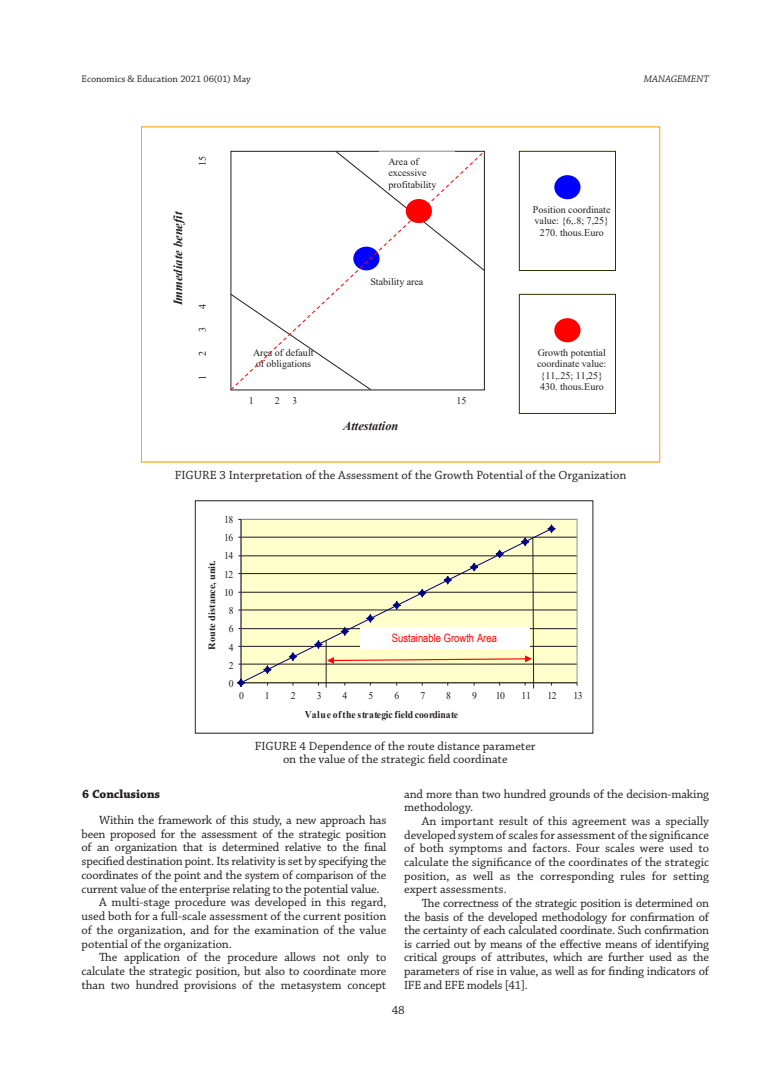
<style>
.page{position:relative;width:780px;height:1088px;background:#fff}
.page>*{position:absolute;margin:0;border:0;box-sizing:border-box;transform-origin:0 0}
.ТЕКСТ{font:12.5px/13.6px "Chaparral Pro";letter-spacing:-.01em;color:#231f20;text-align:justify}
.Рисунок{font:12.5px/12.5px "Chaparral Pro";color:#231f20;text-align:center}
.Подзаголовок{font:700 12.5px "Chaparral Pro";color:#231f20}
.t1{font:italic 700 12.5px "Times New Roman";color:#231f20}
.t2{font:italic 700 12.38px "Times New Roman";letter-spacing:.005em;color:#231f20}
.t3{font:11.5px "Arial Narrow";color:#f00}
.t4{font:700 10.25px "Times New Roman";letter-spacing:.01em;color:#231f20;scale:.94 1}
.t5{font:10.25px "Times New Roman";letter-spacing:-.045em;color:#231f20;scale:.94 1}
.t6{font:10px/11.8px "Times New Roman";color:#231f20}
.t7{font:10px "Chaparral Pro";color:#231f20}
.t8{font:italic 10px "Chaparral Pro";letter-spacing:.01em;color:#231f20}
.t9{font:700 9.75px "Times New Roman";letter-spacing:-.01em;color:#231f20;scale:1.06 1}
</style>
<div class="page">
<div style="left:554px;top:175px;width:26px;height:24px;background:#00f;border-radius:50%"></div>
<div style="left:519px;top:151px;width:97px;height:120px;border:1px solid #330"></div>
<svg style="left:230px;top:150px;width:255px;height:241px"></svg>
<div style="left:405px;top:199px;width:27px;height:24px;background:#f00;border-radius:50%"></div>
<div style="left:519px;top:294px;width:97px;height:120px;border:1px solid #330"></div>
<div style="left:554px;top:318px;width:26px;height:24px;background:#f00;border-radius:50%"></div>
<div style="left:241px;top:520px;width:336px;height:162px;background:#ffc"></div>
<hr style="left:241px;top:664px;width:336px;height:1px;background:#231f20">
<hr style="left:241px;top:646px;width:336px;height:1px;background:#231f20">
<hr style="left:241px;top:628px;width:336px;height:1px;background:#231f20">
<hr style="left:241px;top:609px;width:336px;height:1px;background:#231f20">
<hr style="left:241px;top:592px;width:336px;height:1px;background:#231f20">
<hr style="left:241px;top:573px;width:336px;height:1px;background:#231f20">
<hr style="left:241px;top:555px;width:336px;height:1px;background:#231f20">
<hr style="left:241px;top:537px;width:336px;height:1px;background:#231f20">
<hr style="left:240px;top:519px;width:1px;height:164px;background:#231f20">
<hr style="left:241px;top:682px;width:336px;height:1px;background:#231f20">
<svg style="left:240px;top:527px;width:312px;height:156px"></svg>
<svg style="left:237px;top:678px;width:8px;height:9px"></svg>
<svg style="left:263px;top:665px;width:9px;height:9px"></svg>
<svg style="left:288px;top:652px;width:9px;height:9px"></svg>
<svg style="left:547px;top:524px;width:9px;height:9px"></svg>
<div style="left:195px;top:500px;width:398px;height:234px;border:1px solid #231f20"></div>
<svg style="left:314px;top:537px;width:220px;height:152px"></svg>
<div style="left:360px;top:627px;width:169px;height:22px;background:#fff"></div>
<p class="t7" style="left:81px;top:73px;width:171px">Economics &amp; Education 2021 06(01) May</p>
<p class="t8" style="left:643px;top:73px;width:67px">MANAGEMENT</p>
<p class="t6" style="left:196px;top:166px;width:12px;rotate:-90deg">15</p>
<p class="t2" style="left:169px;top:305px;width:95px;rotate:-90deg">Immediate benefit</p>
<p class="t6" style="left:196px;top:309px;width:7px;rotate:-90deg">4</p>
<p class="t6" style="left:196px;top:332px;width:7px;rotate:-90deg">3</p>
<p class="t6" style="left:196px;top:356px;width:7px;rotate:-90deg">2</p>
<p class="t6" style="left:196px;top:380px;width:7px;rotate:-90deg">1</p>
<p class="t6" style="left:388px;top:155px;width:49px">Area of excessive profitability</p>
<p class="t6" style="left:253px;top:346px;width:62px">Area of default of obligations</p>
<p class="t6" style="left:370px;top:275px;width:54px">Stability area</p>
<p class="t6" style="left:249px;top:394px;width:7px">1</p>
<p class="t6" style="left:275px;top:394px;width:24px">2 3</p>
<p class="t6" style="left:456px;top:394px;width:12px">15</p>
<p class="t1" style="left:343px;top:417px;width:57px">Attestation</p>
<p class="t6" style="left:533px;top:203px;width:79px;text-align:center">Position coordinate value: {6,.8; 7,25}<br>270. thous.Euro</p>
<p class="t6" style="left:537px;top:346px;width:71px;text-align:center">Growth potential coordinate value: {11,.25; 11,25}<br>430. thous.Euro</p>
<p class="Рисунок" style="left:175px;top:469px;width:453px">FIGURE 3 Interpretation of the Assessment of the Growth Potential of the Organization</p>
<p class="t5" style="left:224px;top:512px;width:11px">18</p>
<p class="t9" style="left:205px;top:650px;width:86px;rotate:-90deg">Route distance, unit.</p>
<p class="t5" style="left:224px;top:531px;width:11px">16</p>
<p class="t5" style="left:224px;top:549px;width:11px">14</p>
<p class="t5" style="left:224px;top:567px;width:11px">12</p>
<p class="t5" style="left:224px;top:585px;width:11px">10</p>
<p class="t5" style="left:229px;top:603px;width:7px">8</p>
<p class="t5" style="left:229px;top:622px;width:7px">6</p>
<p class="t5" style="left:229px;top:640px;width:7px">4</p>
<p class="t5" style="left:229px;top:658px;width:7px">2</p>
<p class="t5" style="left:229px;top:676px;width:7px">0</p>
<p class="t3" style="left:392px;top:629px;width:106px">Sustainable Growth Area</p>
<p class="t5" style="left:239px;top:688px;width:7px">0</p>
<p class="t5" style="left:265px;top:688px;width:7px">1</p>
<p class="t5" style="left:291px;top:688px;width:7px">2</p>
<p class="t5" style="left:317px;top:688px;width:7px">3</p>
<p class="t5" style="left:342px;top:688px;width:7px">4</p>
<p class="t5" style="left:368px;top:688px;width:7px">5</p>
<p class="t5" style="left:394px;top:688px;width:7px">6</p>
<p class="t5" style="left:420px;top:688px;width:7px">7</p>
<p class="t5" style="left:446px;top:688px;width:7px">8</p>
<p class="t5" style="left:472px;top:688px;width:7px">9</p>
<p class="t5" style="left:495px;top:688px;width:11px">10</p>
<p class="t5" style="left:521px;top:688px;width:11px">11</p>
<p class="t5" style="left:547px;top:688px;width:11px">12</p>
<p class="t5" style="left:573px;top:688px;width:11px">13</p>
<p class="t4" style="left:305px;top:707px;width:165px">Value of the strategic field coordinate</p>
<p class="Рисунок" style="left:255px;top:740px;width:282px">FIGURE 4 Dependence of the route distance parameter on the value of the strategic field coordinate</p>
<p class="Подзаголовок" style="left:82px;top:786px;width:80px">6 Conclusions</p>
<p class="ТЕКСТ" style="left:81px;top:813px;width:306px;text-indent:18px">Within the framework of this study, a new approach has been proposed for the assessment of the strategic position of an organization that is determined relative to the final specified destination point. Its relativity is set by specifying the coordinates of the point and the system of comparison of the current value of the enterprise relating to the potential value.</p>
<p class="ТЕКСТ" style="left:81px;top:896px;width:306px;text-indent:18px">A multi-stage procedure was developed in this regard, used both for a full-scale assessment of the current position of the organization, and for the examination of the value potential of the organization.</p>
<p class="ТЕКСТ" style="left:81px;top:951px;width:306px;text-indent:18px">The application of the procedure allows not only to calculate the strategic position, but also to coordinate more than two hundred provisions of the metasystem concept</p>
<p class="ТЕКСТ" style="left:404px;top:787px;width:306px">and more than two hundred grounds of the decision-making methodology.</p>
<p class="ТЕКСТ" style="left:404px;top:815px;width:306px;text-indent:18px">An important result of this agreement was a specially developed system of scales for assessment of the significance of both symptoms and factors. Four scales were used to calculate the significance of the coordinates of the strategic position, as well as the corresponding rules for setting expert assessments.</p>
<p class="ТЕКСТ" style="left:404px;top:896px;width:306px;text-indent:18px">The correctness of the strategic position is determined on the basis of the developed methodology for confirmation of the certainty of each calculated coordinate. Such confirmation is carried out by means of the effective means of identifying critical groups of attributes, which are further used as the parameters of rise in value, as well as for finding indicators of IFE and EFE models [41].</p>
<p class="ТЕКСТ" style="left:391px;top:1003px;width:15px">48</p>
</div>
